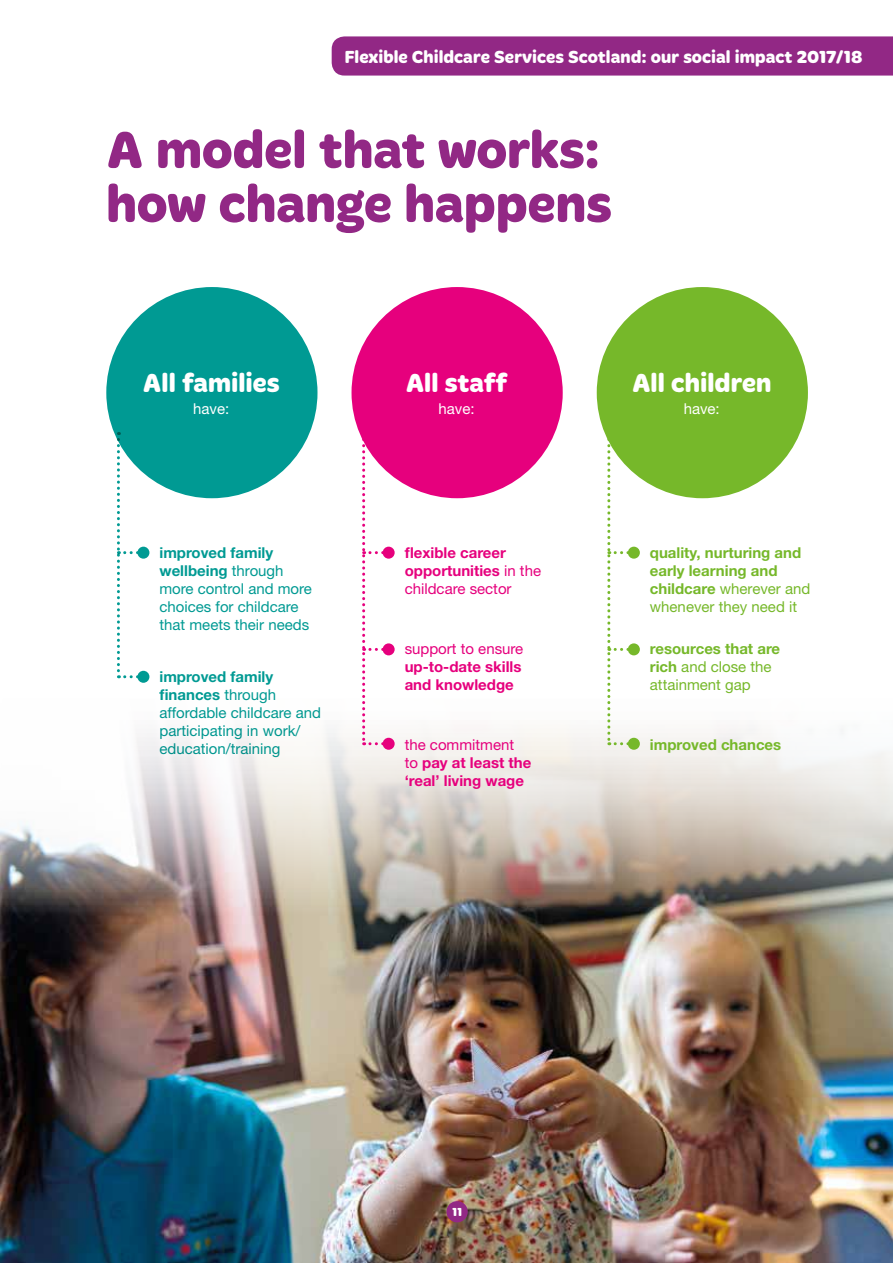
<style>
.page{position:relative;width:893px;height:1263px;background:#fff}
.page>*{position:absolute;margin:0;border:0;box-sizing:border-box;transform-origin:0 0}
.t1{font:700 54px/54px "Merge";color:#922885}
.t2{font:700 27px "Merge";color:#fff}
.t3{font:700 18px "Merge";color:#fff}
.t4{font:15px/18px "Helvetica Neue LT";color:#009a93}
.t5{font:700 15px/18px "Helvetica Neue LT";color:#e6007d}
.t6{font:700 15px/18px "Helvetica Neue LT";color:#76b82a}
.t7{font:15px/18px "Helvetica Neue LT";color:#76b82a}
.t8{font:15px "Helvetica Neue LT";color:#fff}
.t9{font:15px "Helvetica Neue LT";color:#e6007d}
.t10{font:700 12px "Merge";color:#fff}
.s1{font-weight:700}
.s2{font-weight:400}
</style>
<div class="page">
<img style="left:0;top:682px;width:893px;height:581px">
<div style="left:446px;top:1201px;width:22px;height:21px;background:#922885;border-radius:50%"></div>
<div style="left:137px;top:671px;width:12px;height:12px;background:#009a93;border-radius:50%"></div>
<div style="left:383px;top:738px;width:12px;height:12px;background:#e6007d;border-radius:50%"></div>
<div style="left:628px;top:738px;width:12px;height:12px;background:#76b82a;border-radius:50%"></div>
<svg style="left:117px;top:440px;width:27px;height:238px"></svg>
<div style="left:137px;top:547px;width:12px;height:12px;background:#009a93;border-radius:50%"></div>
<svg style="left:383px;top:547px;width:12px;height:12px"></svg>
<svg style="left:362px;top:440px;width:28px;height:305px"></svg>
<div style="left:383px;top:643px;width:12px;height:12px;background:#e6007d;border-radius:50%"></div>
<div style="left:628px;top:547px;width:12px;height:12px;background:#76b82a;border-radius:50%"></div>
<svg style="left:607px;top:438px;width:28px;height:307px"></svg>
<div style="left:628px;top:643px;width:12px;height:12px;background:#76b82a;border-radius:50%"></div>
<div style="left:332px;top:36px;width:561px;height:40px;background:#922885"></div>
<div style="left:106px;top:287px;width:211px;height:211px;background:#009a93;border-radius:50%"></div>
<div style="left:351px;top:287px;width:212px;height:211px;background:#e6007d;border-radius:50%"></div>
<div style="left:597px;top:287px;width:211px;height:211px;background:#76b82a;border-radius:50%"></div>
<p class="t3" style="left:344px;top:46px;width:520px">Flexible Childcare Services Scotland: our social impact 2017/18</p>
<h1 class="t1" style="left:106px;top:126px;width:507px">A model that works: how change happens</h1>
<h2 class="t2" style="left:143px;top:367px;width:138px">All families</h2>
<p class="t8" style="left:193px;top:400px;width:38px">have:</p>
<h2 class="t2" style="left:406px;top:367px;width:103px">All staff</h2>
<p class="t8" style="left:438px;top:400px;width:38px">have:</p>
<h2 class="t2" style="left:632px;top:367px;width:141px">All children</h2>
<p class="t8" style="left:684px;top:400px;width:38px">have:</p>
<p class="t4" style="left:159px;top:543px;width:154px"><span class="s1">improved family wellbeing</span> through more control and more choices for childcare that meets their needs</p>
<p class="t4" style="left:159px;top:667px;width:163px"><span class="s1">improved family finances</span> through affordable childcare and participating in work/ education/training</p>
<p class="t5" style="left:405px;top:543px;width:138px">flexible career opportunities <span class="s2">in the childcare sector</span></p>
<p class="t6" style="left:650px;top:543px;width:162px">quality, nurturing and early learning and childcare <span class="s2">wherever and whenever they need it</span></p>
<p class="t7" style="left:650px;top:639px;width:132px"><span class="s1">resources that are rich</span> and close the attainment gap</p>
<p class="t9" style="left:405px;top:640px;width:120px">support to ensure</p>
<p class="t5" style="left:405px;top:657px;width:118px">up-to-date skills and knowledge</p>
<p class="t5" style="left:405px;top:735px;width:128px"><span class="s2">the commitment<br>to</span> pay at least the ‘real’ living wage</p>
<p class="t6" style="left:650px;top:735px;width:133px">improved chances</p>
<p class="t10" style="left:452px;top:1205px;width:11px">11</p>
</div>
